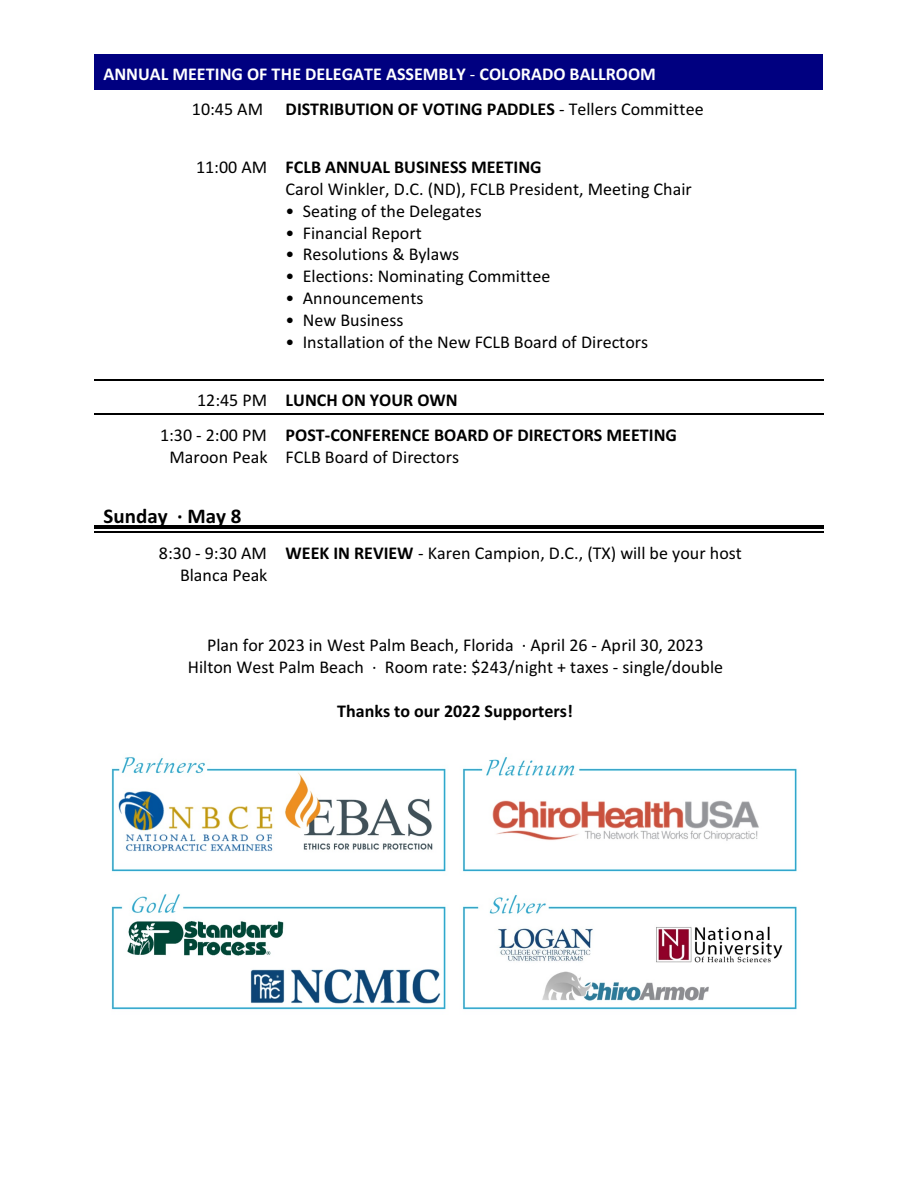
<style>
.page{position:relative;width:918px;height:1188px;background:#fff}
.page>*{position:absolute;margin:0;border:0;box-sizing:border-box;transform-origin:0 0}
.t1{font:700 21px "Calibri";letter-spacing:.005em;color:#000}
.t2{font:18px/21.9px "Calibri";color:#000}
.t3{font:700 18px "Calibri";color:#000}
.t4{font:700 18px/35.2px "Calibri";color:#fff}
.s1{font-weight:400}
.s2{font-weight:400;color:#000}
.s3{font-weight:700}
</style>
<div class="page">
<div style="left:94px;top:54px;width:729px;height:35px;background:#000080"></div>
<hr style="left:94px;top:379px;width:183px;height:2px;background:#000">
<hr style="left:94px;top:413px;width:183px;height:2px;background:#000">
<hr style="left:277px;top:379px;width:546px;height:2px;background:#000">
<hr style="left:277px;top:413px;width:546px;height:2px;background:#000">
<hr style="left:94px;top:525px;width:183px;height:3px;background:#000">
<hr style="left:94px;top:531px;width:183px;height:2px;background:#000">
<hr style="left:277px;top:525px;width:546px;height:3px;background:#000">
<hr style="left:277px;top:531px;width:546px;height:2px;background:#000">
<img style="left:111px;top:756px;width:686px;height:254px">
<p class="t4" style="left:192px;top:58px;width:466px;text-indent:-88px">ANNUAL MEETING OF THE DELEGATE ASSEMBLY <span class="s1">-</span> COLORADO BALLROOM<br><span class="s2">10:45 AM</span></p>
<p class="t3" style="left:286px;top:102px;width:419px">DISTRIBUTION OF VOTING PADDLES <span class="s1">- Tellers Committee</span></p>
<p class="t2" style="left:286px;top:157px;width:408px;text-indent:-90px">11:00 AM <span class="s3">FCLB ANNUAL BUSINESS MEETING<br></span>Carol Winkler, D.C. (ND), FCLB President, Meeting Chair</p>
<p class="t2" style="left:286px;top:201px;width:198px">• Seating of the Delegates</p>
<p class="t2" style="left:286px;top:223px;width:138px">• Financial Report</p>
<p class="t2" style="left:286px;top:245px;width:175px">• Resolutions &amp; Bylaws</p>
<p class="t2" style="left:286px;top:267px;width:266px">• Elections: Nominating Committee</p>
<p class="t2" style="left:286px;top:289px;width:139px">• Announcements</p>
<p class="t2" style="left:286px;top:311px;width:119px">• New Business</p>
<p class="t2" style="left:286px;top:333px;width:364px">• Installation of the New FCLB Board of Directors</p>
<p class="t2" style="left:160px;top:383px;width:299px;line-height:35.2px;text-indent:37px">12:45 PM <span class="s3">LUNCH ON YOUR OWN<br></span>1:30 - 2:00 PM</p>
<p class="t2" style="left:169px;top:447px;width:100px">Maroon Peak</p>
<p class="t3" style="left:286px;top:427px;width:393px">POST-CONFERENCE BOARD OF DIRECTORS MEETING</p>
<p class="t2" style="left:286px;top:447px;width:175px">FCLB Board of Directors</p>
<p class="t1" style="left:104px;top:507px;width:139px">Sunday · May 8</p>
<p class="t2" style="left:159px;top:543px;width:110px;text-align:right">8:30 - 9:30 AM<br>Blanca Peak</p>
<p class="t2" style="left:286px;top:543px;width:458px"><span class="s3">WEEK IN REVIEW</span> - Karen Campion, D.C., (TX) will be your host</p>
<p class="t2" style="left:188px;top:636px;width:537px;text-align:center">Plan for 2023 in West Palm Beach, Florida · April 26 - April 30, 2023<br>Hilton West Palm Beach · Room rate: $243/night + taxes - single/double</p>
<p class="t3" style="left:337px;top:703px;width:237px">Thanks to our 2022 Supporters!</p>
</div>
